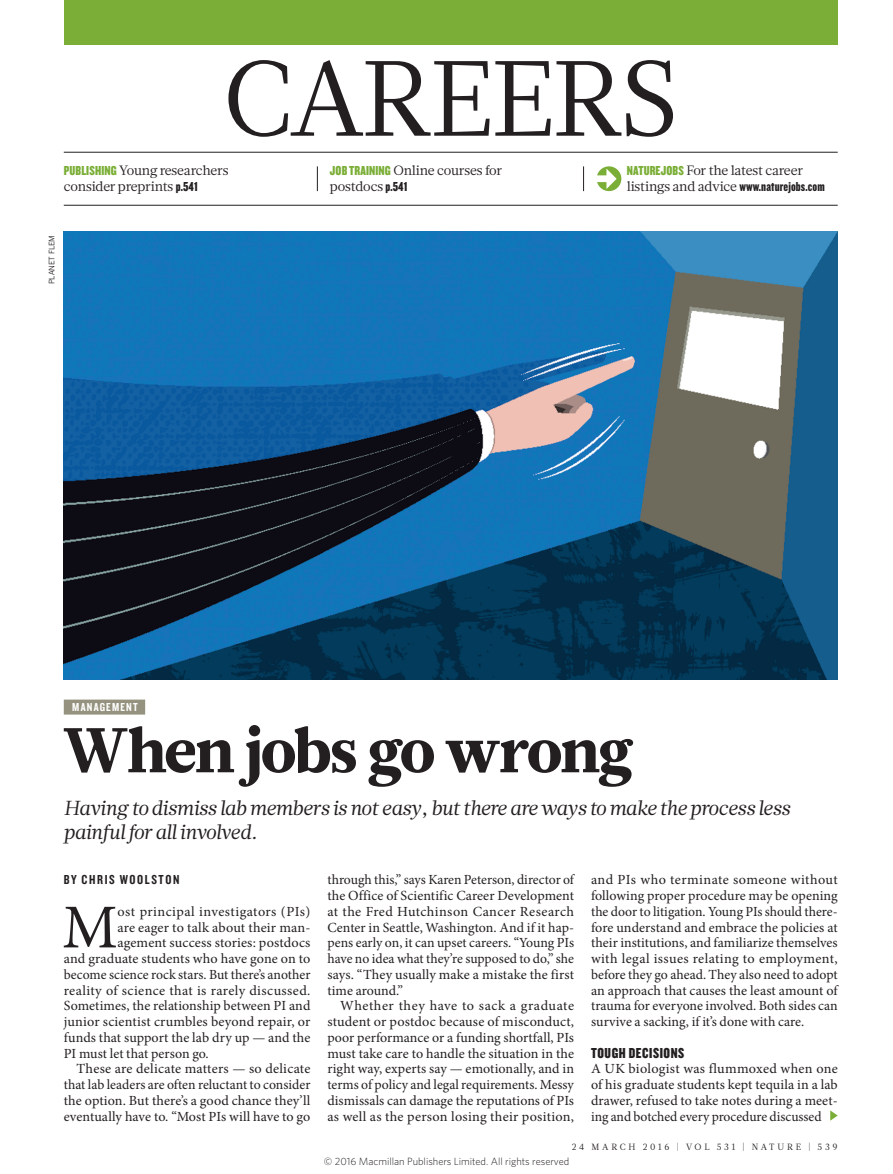
<style>
.page{position:relative;width:893px;height:1174px;background:#fff}
.page>*{position:absolute;margin:0;border:0;box-sizing:border-box;transform-origin:0 0}
.t1{font:106.5px "Glosa Math";letter-spacing:-.025em;color:#231f20}
.HEAD_42{font:900 63px "Glosa Math";letter-spacing:-.025em;color:#231f20}
.BODY_DROP_CAP{font:62.4px "Minion Pro";color:#231f20}
.INTRO{font:italic 20.25px/23.7px "Glosa Math";color:#231f20}
.CROSSHEAD{font:15px "Knockout 69 Full Liteweight";letter-spacing:.04em;color:#231f20}
.BODY_INDENT{font:13.95px/15.8px "Minion Pro";letter-spacing:.005em;color:#231f20;text-align:justify}
.BODY_DROP_CAP-2{font:13.95px "Minion Pro";letter-spacing:.01em;color:#231f20}
.BODY_1ST_PARA{font:13.95px/15.8px "Minion Pro";color:#231f20;text-align:justify}
.BODY_DROP_CAP-3{font:13.95px "Minion Pro";letter-spacing:.03em;color:#231f20}
.MINI_TOC_TEXT{font:13.5px/15.8px "Glosa Math";letter-spacing:-.01em;color:#231f20}
.t2{font:13.5px "Knockout 69 Full Liteweight 2";letter-spacing:.01em;color:#231f20}
.AUTHOR_BYLINE{font:13.5px "Knockout 49 Liteweight";letter-spacing:.12em;color:#231f20}
.SUBJECT_STRAP{font:12px "Knockout 49 Liteweight";letter-spacing:.1em;color:#fff}
.t3{font:300 10.5px "Whitney";color:#231f20}
.t4{font:9px "Glosa Math";letter-spacing:.3em;color:#231f20}
.PIC_CREDIT{font:7.5px "News Gothic MTOT";color:#231f20}
.s1{font-family:"Knockout 69 Full Liteweight";color:#7aae36}
.s2{font-family:"Knockout 69 Full Liteweight"}
.s3{font-family:"Knockout 69 Full Liteweight 2";color:#7aae36}
.s4{font-family:"Glosa Math"}
</style>
<div class="page">
<div style="left:597px;top:166px;width:24px;height:25px;background:#7aae36;border-radius:50%"></div>
<div style="left:596px;top:175px;width:12px;height:7px;background:#fff"></div>
<svg style="left:606px;top:169px;width:11px;height:20px"></svg>
<svg style="left:830px;top:1110px;width:8px;height:10px"></svg>
<div style="left:64px;top:699px;width:81px;height:15px;background:#95937f"></div>
<img style="left:64px;top:232px;width:774px;height:447px">
<div style="left:64px;top:0;width:774px;height:45px;background:#7aae36"></div>
<hr style="left:64px;top:152px;width:774px;height:1px;background:#231f20">
<hr style="left:64px;top:205px;width:774px;height:1px;background:#231f20">
<svg style="left:317px;top:166px;width:1px;height:25px"></svg>
<svg style="left:583px;top:166px;width:1px;height:25px"></svg>
<h1 class="t1" style="left:223px;top:29px;width:457px">CAREERS</h1>
<p class="MINI_TOC_TEXT" style="left:64px;top:163px;width:166px"><span class="s1">PUBLISHING</span> Young researchers consider preprints <span class="s2">p.541</span></p>
<p class="MINI_TOC_TEXT" style="left:330px;top:163px;width:174px"><span class="s1">JOB TRAINING</span> Online courses for postdocs <span class="s2">p.541</span></p>
<p class="MINI_TOC_TEXT" style="left:627px;top:163px;width:178px"><span class="s3">NATUREJOBS</span> For the latest career</p>
<p class="t2" style="left:627px;top:178px;width:199px"><span class="s4">listings and advice</span> www.naturejobs.com</p>
<p class="PIC_CREDIT" style="left:47px;top:284px;width:51px;rotate:-90deg">PLANET FLEM</p>
<p class="SUBJECT_STRAP" style="left:72px;top:699px;width:67px">MANAGEMENT</p>
<p class="HEAD_42" style="left:64px;top:709px;width:570px">When jobs go wrong</p>
<p class="INTRO" style="left:64px;top:796px;width:728px">Having to dismiss lab members is not easy, but there are ways to make the process less painful for all involved.</p>
<p class="AUTHOR_BYLINE" style="left:64px;top:871px;width:117px">BY CHRIS WOOLSTON</p>
<p class="BODY_DROP_CAP" style="left:62px;top:885px;width:57px">M</p>
<p class="BODY_DROP_CAP-3" style="left:117px;top:902px;width:194px">ost principal investigators (PIs)</p>
<p class="BODY_DROP_CAP-2" style="left:117px;top:917px;width:194px">are eager to talk about their man-</p>
<p class="BODY_DROP_CAP-2" style="left:117px;top:933px;width:194px">agement success stories: postdocs</p>
<p class="BODY_DROP_CAP-2" style="left:64px;top:949px;width:248px">and graduate students who have gone on to</p>
<p class="BODY_DROP_CAP-2" style="left:64px;top:965px;width:248px">become science rock stars. But there’s another</p>
<p class="BODY_DROP_CAP-3" style="left:64px;top:980px;width:248px">reality of science that is rarely discussed.</p>
<p class="BODY_DROP_CAP-2" style="left:64px;top:996px;width:248px">Sometimes, the relationship between PI and</p>
<p class="BODY_DROP_CAP-2" style="left:64px;top:1012px;width:248px">junior scientist crumbles beyond repair, or</p>
<p class="BODY_DROP_CAP-2" style="left:64px;top:1028px;width:248px">funds that support the lab dry up — and the</p>
<p class="BODY_DROP_CAP-2" style="left:64px;top:1043px;width:147px">PI must let that person go.</p>
<p class="BODY_INDENT" style="left:64px;top:1061px;width:248px;text-indent:13px">These are delicate matters — so delicate that lab leaders are often reluctant to consider the option. But there’s a good chance they’ll eventually have to. “Most PIs will have to go</p>
<p class="BODY_INDENT" style="left:327px;top:872px;width:248px">through this,” says Karen Peterson, director of the Office of Scientific Career Development at the Fred Hutchinson Cancer Research Center in Seattle, Washington. And if it hap&shy;pens early on, it can upset careers. “Young PIs have no idea what they’re supposed to do,” she says. “They usually make a mistake the first time around.”</p>
<p class="BODY_INDENT" style="left:327px;top:998px;width:248px;text-indent:13px">Whether they have to sack a graduate student or postdoc because of misconduct, poor performance or a funding shortfall, PIs must take care to handle the situation in the right way, experts say — emotionally, and in terms of policy and legal requirements. Messy dismissals can damage the reputations of PIs as well as the person losing their position,</p>
<p class="BODY_INDENT" style="left:591px;top:872px;width:248px">and PIs who terminate someone without following proper procedure may be opening the door to litigation. Young PIs should there&shy;fore understand and embrace the policies at their institutions, and familiarize themselves with legal issues relating to employment, before they go ahead. They also need to adopt an approach that causes the least amount of trauma for everyone involved. Both sides can survive a sacking, if it’s done with care.</p>
<p class="CROSSHEAD" style="left:591px;top:1043px;width:95px">TOUGH DECISIONS</p>
<p class="BODY_1ST_PARA" style="left:591px;top:1061px;width:248px">A UK biologist was flummoxed when one of his graduate students kept tequila in a lab drawer, refused to take notes during a meet&shy;ing and botched every procedure discussed</p>
<p class="t4" style="left:572px;top:1141px;width:267px">24 MARCH 2016 | VOL 531 | NATURE | 539</p>
<p class="t3" style="left:324px;top:1154px;width:247px">© 2016 Macmillan Publishers Limited. All rights reserved</p>
</div>
